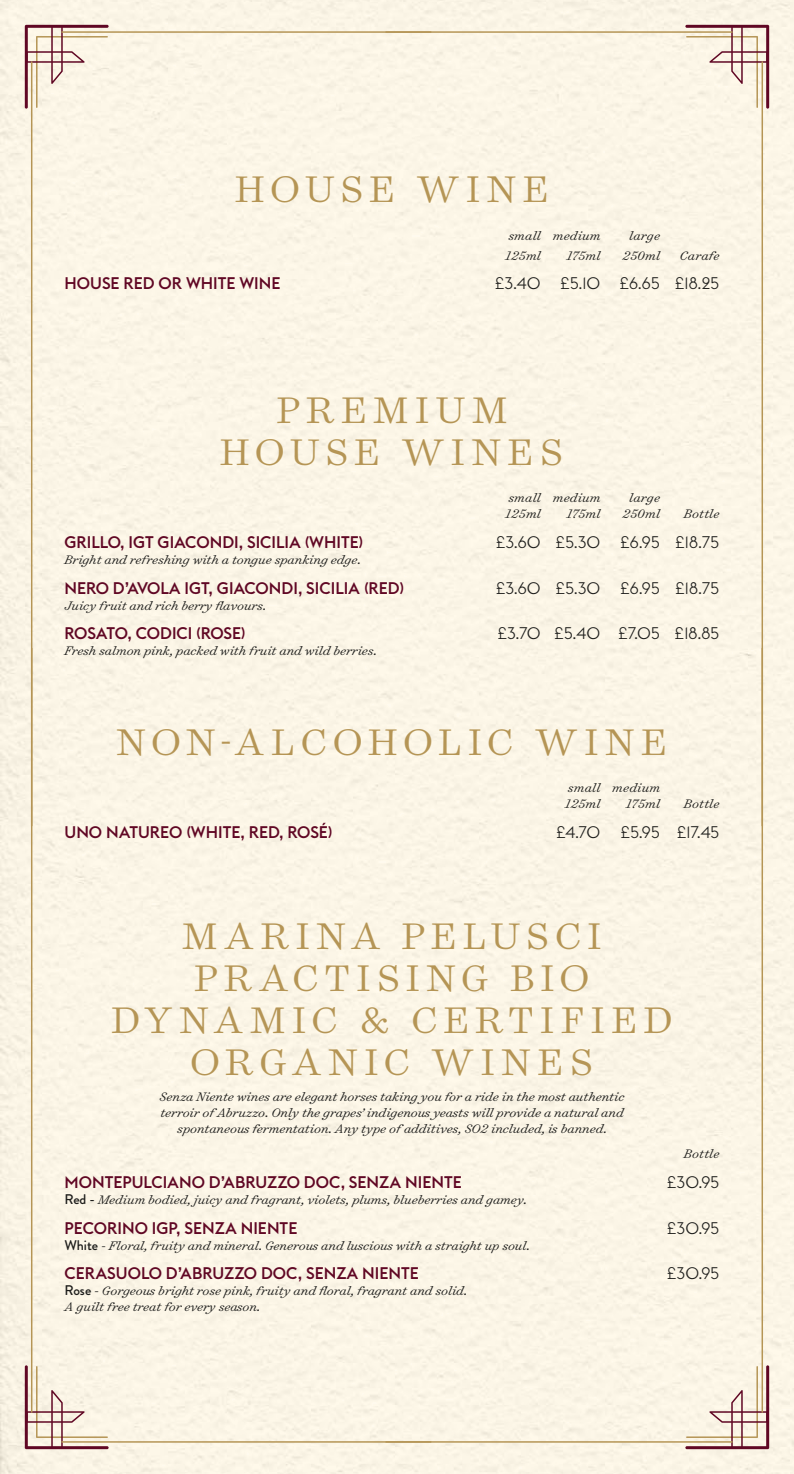
<style>
.page{position:relative;width:794px;height:1474px;background:#fff}
.page>*{position:absolute;margin:0;border:0;box-sizing:border-box;transform-origin:0 0}
.t1{font:300 42px/42px "Surveyor Text";letter-spacing:.145em;color:#b59555;text-align:center}
.t2{font:300 42px "Surveyor Text";letter-spacing:.125em;color:#b59555}
.t3{font:500 16.62px "Euclid Flex";color:#600724}
.t4{font:300 16.62px "Euclid Flex";letter-spacing:-.025em;color:#1d1d1b}
.t5{font:italic 300 14px/15.8px "Surveyor Text";color:#1d1d1b}
.s1{font-family:"Brandon Grotesque";font-weight:500;font-style:normal}
</style>
<div class="page">
<div style="left:0;top:0;width:794px;height:1473px;background:#fbf5e6"></div>
<img style="left:0;top:0;width:1px;height:1473px">
<svg style="left:685px;top:25px;width:84px;height:84px"></svg>
<hr style="left:761px;top:61px;width:2px;height:765px;background:#b59555">
<hr style="left:385px;top:31px;width:347px;height:2px;background:#b59555">
<svg style="left:25px;top:25px;width:84px;height:84px"></svg>
<hr style="left:31px;top:61px;width:1px;height:765px;background:#b59555">
<hr style="left:61px;top:31px;width:370px;height:2px;background:#b59555">
<svg style="left:685px;top:1365px;width:84px;height:84px"></svg>
<hr style="left:761px;top:647px;width:2px;height:765px;background:#b59555">
<hr style="left:385px;top:1441px;width:347px;height:1px;background:#b59555">
<svg style="left:25px;top:1365px;width:84px;height:84px"></svg>
<hr style="left:31px;top:647px;width:1px;height:765px;background:#b59555">
<hr style="left:61px;top:1441px;width:370px;height:1px;background:#b59555">
<h1 class="t2" style="left:235px;top:163px;width:315px">HOUSE WINE</h1>
<p class="t5" style="left:508px;top:226px;width:94px">small medium</p>
<p class="t5" style="left:629px;top:226px;width:32px">large</p>
<p class="t5" style="left:505px;top:246px;width:37px">125ml</p>
<p class="t5" style="left:567px;top:246px;width:35px">175ml</p>
<p class="t5" style="left:622px;top:246px;width:39px">250ml</p>
<p class="t5" style="left:680px;top:246px;width:41px">Carafe</p>
<p class="t3" style="left:64px;top:273px;width:217px">HOUSE RED OR WHITE WINE</p>
<p class="t4" style="left:494px;top:274px;width:226px">£3.40 £5.10 £6.65 £18.25</p>
<h1 class="t1" style="left:220px;top:388px;width:345px">PREMIUM<br>HOUSE WINES</h1>
<p class="t5" style="left:508px;top:489px;width:94px">small medium</p>
<p class="t5" style="left:629px;top:489px;width:32px">large</p>
<p class="t5" style="left:505px;top:505px;width:37px">125ml</p>
<p class="t5" style="left:567px;top:505px;width:35px">175ml</p>
<p class="t5" style="left:622px;top:505px;width:39px">250ml</p>
<p class="t5" style="left:683px;top:505px;width:37px">Bottle</p>
<p class="t3" style="left:64px;top:532px;width:300px">GRILLO, IGT GIACONDI, SICILIA (WHITE)</p>
<p class="t4" style="left:495px;top:532px;width:225px">£3.60 £5.30 £6.95 £18.75</p>
<p class="t5" style="left:64px;top:551px;width:298px">Bright and refreshing with a tongue spanking edge.</p>
<p class="t3" style="left:64px;top:578px;width:341px">NERO D’AVOLA IGT, GIACONDI, SICILIA (RED)</p>
<p class="t4" style="left:495px;top:578px;width:225px">£3.60 £5.30 £6.95 £18.75</p>
<p class="t5" style="left:64px;top:596px;width:203px">Juicy fruit and rich berry flavours.</p>
<p class="t3" style="left:64px;top:623px;width:183px">ROSATO, CODICI (ROSE)</p>
<p class="t4" style="left:497px;top:624px;width:224px">£3.70 £5.40 £7.05 £18.85</p>
<p class="t5" style="left:64px;top:642px;width:314px">Fresh salmon pink, packed with fruit and wild berries.</p>
<h1 class="t1" style="left:117px;top:719px;width:552px">NON-ALCOHOLIC WINE</h1>
<p class="t5" style="left:565px;top:779px;width:96px">small medium<br>125ml</p>
<p class="t5" style="left:626px;top:795px;width:35px">175ml</p>
<p class="t5" style="left:683px;top:795px;width:37px">Bottle</p>
<p class="t3" style="left:64px;top:822px;width:269px">UNO NATUREO (WHITE, RED, ROSÉ)</p>
<p class="t4" style="left:556px;top:822px;width:165px">£4.70 £5.95 £17.45</p>
<h1 class="t1" style="left:111px;top:913px;width:562px">MARINA PELUSCI<br>PRACTISING BIO<br>DYNAMIC &amp; CERTIFIED<br>ORGANIC WINES</h1>
<p class="t5" style="left:160px;top:1088px;width:466px;text-align:center">Senza Niente wines are elegant horses taking you for a ride in the most authentic terroir of Abruzzo. Only the grapes’ indigenous yeasts will provide a natural and spontaneous fermentation. Any type of additives, SO2 included, is banned.</p>
<p class="t5" style="left:683px;top:1145px;width:37px">Bottle</p>
<p class="t3" style="left:64px;top:1172px;width:399px">MONTEPULCIANO D’ABRUZZO DOC, SENZA NIENTE</p>
<p class="t4" style="left:666px;top:1172px;width:54px">£30.95</p>
<p class="t5" style="left:64px;top:1190px;width:464px"><span class="s1">Red -</span> Medium bodied, juicy and fragrant, violets, plums, blueberries and gamey.</p>
<p class="t3" style="left:64px;top:1217px;width:234px">PECORINO IGP, SENZA NIENTE</p>
<p class="t4" style="left:666px;top:1218px;width:54px">£30.95</p>
<p class="t5" style="left:64px;top:1236px;width:467px"><span class="s1">White</span> - Floral, fruity and mineral. Generous and luscious with a straight up soul.</p>
<p class="t3" style="left:64px;top:1263px;width:356px">CERASUOLO D’ABRUZZO DOC, SENZA NIENTE</p>
<p class="t4" style="left:666px;top:1263px;width:54px">£30.95</p>
<p class="t5" style="left:64px;top:1282px;width:404px"><span class="s1">Rose</span> - Gorgeous bright rose pink, fruity and floral, fragrant and solid.<br>A guilt free treat for every season.</p>
</div>
